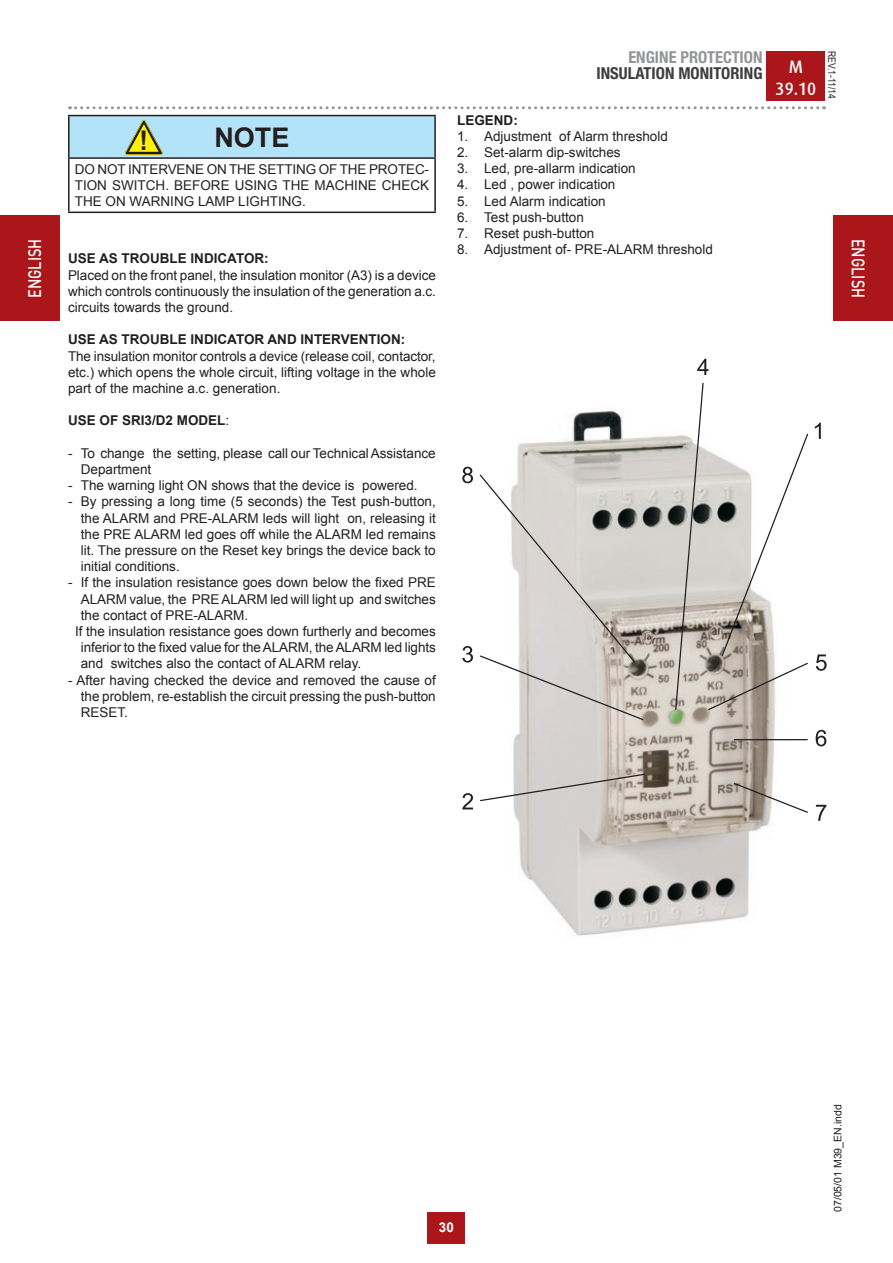
<style>
.page{position:relative;width:893px;height:1263px;background:#fff}
.page>*{position:absolute;margin:0;border:0;box-sizing:border-box;transform-origin:0 0}
.t1{font:700 27.15px "Arial";color:#231f20;scale:.95 1}
.t2{font:700 27px "Arial";color:#231f20}
.t3{font:500 18px "DIN Pro";color:#fff;scale:.8 1}
.t4{font:500 18px/21.6px "Dax";color:#fff;text-align:center}
.t5{font:700 condensed 16.5px "Helvetica Neue LTW1 G";color:#3e3e3f}
.t6{font:700 condensed 16.5px "Helvetica Neue LTW1 G";color:#939598}
.t7{font:13.5px/16.2px "Arial";color:#231f20;text-align:justify}
.t8{font:700 13.5px "Arial";color:#231f20}
.t9{font:700 13.5px "Arial";color:#fff}
.t10{font:10.5px "Arial";color:#231f20}
.t11{font:10.5px "Arial Narrow";color:#231f20}
.s1{font-weight:400}
</style>
<div class="page">
<div style="left:767px;top:51px;width:58px;height:50px;background:#ab161a"></div>
<svg style="left:70px;top:106px;width:754px;height:3px"></svg>
<div style="left:428px;top:1212px;width:37px;height:31px;background:#ab161a"></div>
<div style="left:0;top:216px;width:60px;height:105px;background:#ab161a"></div>
<div style="left:833px;top:216px;width:60px;height:105px;background:#ab161a"></div>
<div style="left:69px;top:116px;width:366px;height:42px;background:#b3e3f9"></div>
<hr style="left:68px;top:115px;width:368px;height:1px;background:#231f20">
<hr style="left:68px;top:116px;width:2px;height:41px;background:#231f20">
<hr style="left:434px;top:116px;width:2px;height:41px;background:#231f20">
<hr style="left:68px;top:157px;width:368px;height:2px;background:#231f20">
<hr style="left:68px;top:159px;width:2px;height:53px;background:#231f20">
<hr style="left:434px;top:159px;width:2px;height:53px;background:#231f20">
<hr style="left:68px;top:212px;width:368px;height:1px;background:#231f20">
<svg style="left:125px;top:120px;width:38px;height:35px"></svg>
<img style="left:514px;top:814px;width:257px;height:122px">
<svg style="left:479px;top:383px;width:330px;height:431px"></svg>
<svg style="left:462px;top:793px;width:11px;height:16px"></svg>
<svg style="left:462px;top:646px;width:11px;height:17px"></svg>
<svg style="left:462px;top:467px;width:11px;height:16px"></svg>
<svg style="left:697px;top:359px;width:11px;height:16px"></svg>
<svg style="left:815px;top:423px;width:6px;height:16px"></svg>
<svg style="left:816px;top:654px;width:11px;height:17px"></svg>
<svg style="left:816px;top:730px;width:10px;height:16px"></svg>
<svg style="left:816px;top:805px;width:10px;height:16px"></svg>
<p class="t6" style="left:628px;top:47px;width:136px">ENGINE PROTECTION</p>
<p class="t5" style="left:597px;top:64px;width:167px">INSULATION MONITORING</p>
<h3 class="t4" style="left:776px;top:56px;width:42px">M<br>39.10</h3>
<p class="t11" style="left:840px;top:51px;width:49px;rotate:90deg">REV.1-11/14</p>
<p class="t8" style="left:457px;top:111px;width:62px">LEGEND:</p>
<p class="t7" style="left:457px;top:128px;width:212px">1. Adjustment of Alarm threshold</p>
<p class="t7" style="left:457px;top:144px;width:165px">2. Set-alarm dip-switches</p>
<p class="t7" style="left:457px;top:161px;width:180px">3. Led, pre-allarm indication</p>
<p class="t7" style="left:457px;top:177px;width:160px">4. Led , power indication</p>
<p class="t7" style="left:457px;top:193px;width:150px">5. Led Alarm indication</p>
<p class="t7" style="left:457px;top:209px;width:128px">6. Test push-button</p>
<p class="t7" style="left:457px;top:225px;width:139px">7. Reset push-button</p>
<p class="t7" style="left:457px;top:242px;width:257px">8. Adjustment of- PRE-ALARM threshold</p>
<h2 class="t2" style="left:214px;top:119px;width:77px">NOTE</h2>
<p class="t7" style="left:75px;top:161px;width:356px">DO NOT INTERVENE ON THE SETTING OF THE PROTEC-TION SWITCH. BEFORE USING THE MACHINE CHECK THE ON WARNING LAMP LIGHTING.</p>
<h1 class="t1" style="left:140px;top:123px;width:11px">!</h1>
<h3 class="t3" style="left:22px;top:298px;width:76px;rotate:-90deg">ENGLISH</h3>
<h3 class="t3" style="left:871px;top:239px;width:76px;rotate:90deg">ENGLISH</h3>
<p class="t8" style="left:68px;top:250px;width:202px">USE AS TROUBLE INDICATOR:</p>
<p class="t7" style="left:68px;top:267px;width:369px">Placed on the front panel, the insulation monitor (A3) is a device which controls continuously the insulation of the generation a.c. circuits towards the ground.</p>
<p class="t8" style="left:68px;top:331px;width:339px">USE AS TROUBLE INDICATOR AND INTERVENTION:</p>
<p class="t7" style="left:68px;top:348px;width:369px">The insulation monitor controls a device (release coil, contactor, etc.) which opens the whole circuit, lifting voltage in the whole part of the machine a.c. generation.</p>
<p class="t8" style="left:68px;top:412px;width:163px">USE OF SRI3/D2 MODEL<span class="s1">:</span></p>
<p class="t7" style="left:81px;top:445px;width:356px;text-indent:-13px">- To change the setting, please call our Technical Assistance<br>Department</p>
<p class="t7" style="left:68px;top:478px;width:351px">- The warning light ON shows that the device is powered.</p>
<p class="t7" style="left:81px;top:494px;width:357px;text-indent:-13px">- By pressing a long time (5 seconds) the Test push-button, the ALARM and PRE-ALARM leds will light on, releasing it the PRE ALARM led goes off while the ALARM led remains lit. The pressure on the Reset key brings the device back to initial conditions.</p>
<p class="t7" style="left:68px;top:575px;width:369px">- If the insulation resistance goes down below the fixed PRE</p>
<p class="t7" style="left:81px;top:591px;width:356px">ALARM value, the PRE ALARM led will light up and switches</p>
<p class="t7" style="left:81px;top:607px;width:169px">the contact of PRE-ALARM.</p>
<p class="t7" style="left:75px;top:623px;width:362px">If the insulation resistance goes down furtherly and becomes</p>
<p class="t7" style="left:81px;top:640px;width:357px">inferior to the fixed value for theALARM, theALARM led lights</p>
<p class="t7" style="left:81px;top:656px;width:282px">and switches also the contact of ALARM relay.</p>
<p class="t7" style="left:81px;top:672px;width:357px;text-indent:-13px">- After having checked the device and removed the cause of the problem, re-establish the circuit pressing the push-button RESET.</p>
<p class="t9" style="left:439px;top:1219px;width:17px">30</p>
<p class="t10" style="left:831px;top:1212px;width:109px;rotate:-90deg">07/05/01 M39_EN.indd</p>
</div>
